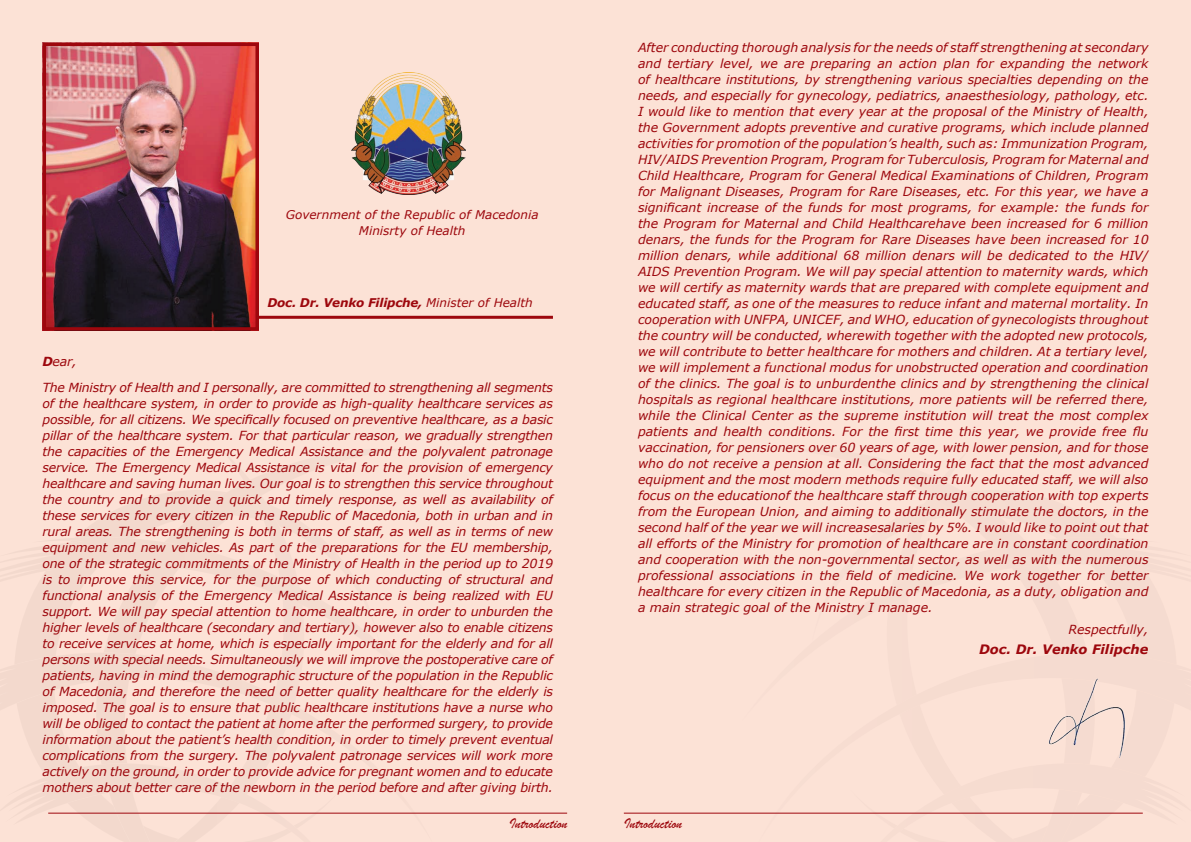
<style>
.page{position:relative;width:1191px;height:842px;background:#fce2d6}
.page>*{position:absolute;margin:0;border:0;box-sizing:border-box;transform-origin:0 0}
.t1{font:15px "Brush Script";color:#9d070d}
.t2{font:italic 700 13px "Verdana";color:#9d070d}
.t3{font:italic 12.5px/16px "Verdana";letter-spacing:-.02em;color:#9d070d;text-align:justify}
.t4{font:italic 12px/16px "Verdana";color:#9d070d;text-align:center}
.t5{font:italic 700 12px "Verdana";letter-spacing:-.02em;color:#9d070d}
.s1{font-weight:400}
.s2{font-weight:700}
</style>
<div class="page">
<svg style="left:48px;top:812px;width:296px;height:1px"></svg>
<hr style="left:624px;top:813px;width:518px;height:1px;background:#9d070d">
<hr style="left:69px;top:316px;width:484px;height:3px;background:#9d070d">
<hr style="left:48px;top:813px;width:519px;height:1px;background:#9d070d">
<img style="left:48px;top:48px;width:206px;height:278px">
<div style="left:43px;top:43px;width:216px;height:288px;border:4px solid #9d070d"></div>
<img style="left:351px;top:72px;width:114px;height:123px">
<img style="left:1049px;top:678px;width:76px;height:80px">
<p class="t4" style="left:286px;top:206px;width:254px">Government of the Republic of Macedonia<br>Minisrty of Health</p>
<p class="t5" style="left:267px;top:295px;width:267px">Doc. Dr. Venko Filipche, <span class="s1">Minister of Health</span></p>
<p class="t3" style="left:43px;top:348px;width:512px;line-height:26px"><span class="s2">D</span>ear,<br>The Ministry of Health and I personally, are committed to strengthening all segments</p>
<p class="t3" style="left:43px;top:395px;width:512px">of the healthcare system, in order to provide as high-quality healthcare services as possible, for all citizens. We specifically focused on preventive healthcare, as a basic pillar of the healthcare system. For that particular reason, we gradually strengthen the capacities of the Emergency Medical Assistance and the polyvalent patronage service. The Emergency Medical Assistance is vital for the provision of emergency healthcare and saving human lives. Our goal is to strengthen this service throughout the country and to provide a quick and timely response, as well as availability of these services for every citizen in the Republic of Macedonia, both in urban and in rural areas. The strengthening is both in terms of staff, as well as in terms of new equipment and new vehicles. As part of the preparations for the EU membership, one of the strategic commitments of the Ministry of Health in the period up to 2019 is to improve this service, for the purpose of which conducting of structural and functional analysis of the Emergency Medical Assistance is being realized with EU support. We will pay special attention to home healthcare, in order to unburden the higher levels of healthcare (secondary and tertiary), however also to enable citizens to receive services at home, which is especially important for the elderly and for all persons with special needs. Simultaneously we will improve the postoperative care of patients, having in mind the demographic structure of the population in the Republic of Macedonia, and therefore the need of better quality healthcare for the elderly is imposed. The goal is to ensure that public healthcare institutions have a nurse who will be obliged to contact the patient at home after the performed surgery, to provide information about the patient’s health condition, in order to timely prevent eventual complications from the surgery. The polyvalent patronage services will work more actively on the ground, in order to provide advice for pregnant women and to educate mothers about better care of the newborn in the period before and after giving birth.</p>
<p class="t1" style="left:509px;top:814px;width:59px">Introduction</p>
<p class="t3" style="left:638px;top:39px;width:512px">After conducting thorough analysis for the needs of staff strengthening at secondary and tertiary level, we are preparing an action plan for expanding the network of healthcare institutions, by strengthening various specialties depending on the needs, and especially for gynecology, pediatrics, anaesthesiology, pathology, etc.<br>I would like to mention that every year at the proposal of the Ministry of Health, the Government adopts preventive and curative programs, which include planned activities for promotion of the population’s health, such as: Immunization Program, HIV/AIDS Prevention Program, Program for Tuberculosis, Program for Maternal and Child Healthcare, Program for General Medical Examinations of Children, Program for Malignant Diseases, Program for Rare Diseases, etc. For this year, we have a significant increase of the funds for most programs, for example: the funds for the Program for Maternal and Child Healthcarehave been increased for 6 million denars, the funds for the Program for Rare Diseases have been increased for 10 million denars, while additional 68 million denars will be dedicated to the HIV/ AIDS Prevention Program. We will pay special attention to maternity wards, which we will certify as maternity wards that are prepared with complete equipment and educated staff, as one of the measures to reduce infant and maternal mortality. In cooperation with UNFPA, UNICEF, and WHO, education of gynecologists throughout the country will be conducted, wherewith together with the adopted new protocols, we will contribute to better healthcare for mothers and children. At a tertiary level, we will implement a functional modus for unobstructed operation and coordination of the clinics. The goal is to unburdenthe clinics and by strengthening the clinical hospitals as regional healthcare institutions, more patients will be referred there, while the Clinical Center as the supreme institution will treat the most complex patients and health conditions. For the first time this year, we provide free flu vaccination, for pensioners over 60 years of age, with lower pension, and for those who do not receive a pension at all. Considering the fact that the most advanced equipment and the most modern methods require fully educated staff, we will also focus on the educationof the healthcare staff through cooperation with top experts from the European Union, and aiming to additionally stimulate the doctors, in the second half of the year we will increasesalaries by 5%. I would like to point out that all efforts of the Ministry for promotion of healthcare are in constant coordination and cooperation with the non-governmental sector, as well as with the numerous professional associations in the field of medicine. We work together for better healthcare for every citizen in the Republic of Macedonia, as a duty, obligation and a main strategic goal of the Ministry I manage.</p>
<p class="t3" style="left:1068px;top:621px;width:81px">Respectfully,</p>
<p class="t2" style="left:979px;top:641px;width:171px">Doc. Dr. Venko Filipche</p>
<p class="t1" style="left:624px;top:814px;width:59px">Introduction</p>
</div>
